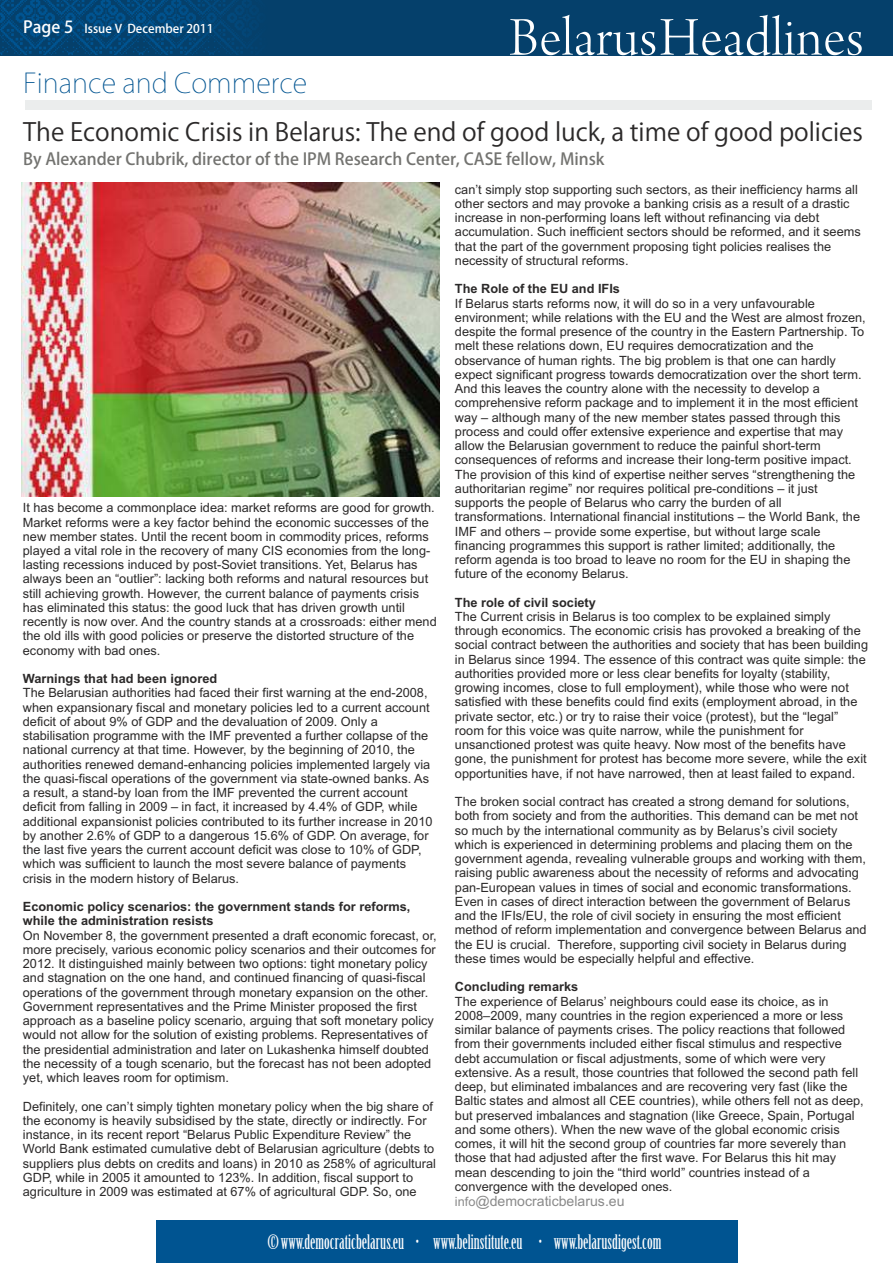
<style>
.page{position:relative;width:893px;height:1263px;background:#fff}
.page>*{position:absolute;margin:0;border:0;box-sizing:border-box;transform-origin:0 0}
.t1{font:57.6px "Arno Pro Light Display";letter-spacing:.015em;color:#fff}
.t2{font:200 27px "Koz Go Pro";color:#005491}
.t3{font:24.75px "Koz Go Pro";color:#2b2929}
.t4{font:19.5px "Birch Std";color:#fff}
.t5{font:500 16.5px "Koz Go Pro";color:#737370}
.t6{font:14.1px "Arial";color:#8a8a8a}
.t7{font:12.75px/14.2px "Arial";color:#2b2929}
.t8{font:700 12.75px/14.2px "Arial";color:#2b2929}
.t9{font:500 12px "Koz Go Pro";color:#fff}
.s1{font-size:16.5px}
.s2{font-size:12.75px}
</style>
<div class="page">
<div style="left:0;top:0;width:893px;height:55px;background:#05406b"></div>
<svg style="left:0;top:0;width:249px;height:55px"></svg>
<div style="left:156px;top:1221px;width:581px;height:42px;background:#005491"></div>
<div style="left:25px;top:100px;width:846px;height:10px;background:#ebeded"></div>
<img style="left:21px;top:182px;width:419px;height:314px">
<p class="t9" style="left:23px;top:22px;width:192px"><span class="s1">Page 5</span> Issue V December 2011</p>
<h2 class="t2" style="left:23px;top:69px;width:286px">Finance and Commerce</h2>
<h1 class="t1" style="left:509px;top:15px;width:356px">BelarusHeadlines</h1>
<h3 class="t3" style="left:23px;top:119px;width:841px">The Economic Crisis in Belarus: The end of good luck, a time of good policies</h3>
<p class="t5" style="left:23px;top:151px;width:583px">By Alexander Chubrik, director of the IPM Research Center, CASE fellow, Minsk</p>
<p class="t7" style="left:23px;top:502px;width:415px">It has become a commonplace idea: market reforms are good for growth.<br>Market reforms were a key factor behind the economic successes of the new member states. Until the recent boom in commodity prices, reforms played a vital role in the recovery of many CIS economies from the long&shy;lasting recessions induced by post-Soviet transitions. Yet, Belarus has always been an “outlier”: lacking both reforms and natural resources but still achieving growth. However, the current balance of payments crisis has eliminated this status: the good luck that has driven growth until recently is now over. And the country stands at a crossroads: either mend the old ills with good policies or preserve the distorted structure of the economy with bad ones.</p>
<p class="t8" style="left:23px;top:673px;width:196px">Warnings that had been ignored</p>
<p class="t7" style="left:23px;top:687px;width:411px">The Belarusian authorities had faced their first warning at the end-2008, when expansionary fiscal and monetary policies led to a current account deficit of about 9% of GDP and the devaluation of 2009. Only a stabilisation programme with the IMF prevented a further collapse of the national currency at that time. However, by the beginning of 2010, the authorities renewed demand-enhancing policies implemented largely via the quasi-fiscal operations of the government via state-owned banks. As a result, a stand-by loan from the IMF prevented the current account deficit from falling in 2009 – in fact, it increased by 4.4% of GDP, while additional expansionist policies contributed to its further increase in 2010 by another 2.6% of GDP to a dangerous 15.6% of GDP. On average, for the last five years the current account deficit was close to 10% of GDP, which was sufficient to launch the most severe balance of payments crisis in the modern history of Belarus.</p>
<p class="t8" style="left:23px;top:901px;width:389px">Economic policy scenarios: the government stands for reforms, while the administration resists</p>
<p class="t7" style="left:23px;top:929px;width:415px">On November 8, the government presented a draft economic forecast, or, more precisely, various economic policy scenarios and their outcomes for 2012. It distinguished mainly between two options: tight monetary policy and stagnation on the one hand, and continued financing of quasi-fiscal operations of the government through monetary expansion on the other.<br>Government representatives and the Prime Minister proposed the first approach as a baseline policy scenario, arguing that soft monetary policy would not allow for the solution of existing problems. Representatives of the presidential administration and later on Lukashenka himself doubted the necessity of a tough scenario, but the forecast has not been adopted yet, which leaves room for optimism.</p>
<p class="t7" style="left:23px;top:1100px;width:415px">Definitely, one can’t simply tighten monetary policy when the big share of the economy is heavily subsidised by the state, directly or indirectly. For instance, in its recent report “Belarus Public Expenditure Review” the World Bank estimated cumulative debt of Belarusian agriculture (debts to suppliers plus debts on credits and loans) in 2010 as 258% of agricultural GDP, while in 2005 it amounted to 123%. In addition, fiscal support to agriculture in 2009 was estimated at 67% of agricultural GDP. So, one</p>
<p class="t7" style="left:455px;top:183px;width:407px">can’t simply stop supporting such sectors, as their inefficiency harms all other sectors and may provoke a banking crisis as a result of a drastic increase in non-performing loans left without refinancing via debt accumulation. Such inefficient sectors should be reformed, and it seems that the part of the government proposing tight policies realises the necessity of structural reforms.</p>
<p class="t8" style="left:455px;top:283px;width:167px">The Role of the EU and IFIs</p>
<p class="t7" style="left:455px;top:297px;width:412px">If Belarus starts reforms now, it will do so in a very unfavourable environment; while relations with the EU and the West are almost frozen, despite the formal presence of the country in the Eastern Partnership. To melt these relations down, EU requires democratization and the observance of human rights. The big problem is that one can hardly expect significant progress towards democratization over the short term.<br>And this leaves the country alone with the necessity to develop a comprehensive reform package and to implement it in the most efficient way – although many of the new member states passed through this process and could offer extensive experience and expertise that may allow the Belarusian government to reduce the painful short-term consequences of reforms and increase their long-term positive impact.<br>The provision of this kind of expertise neither serves “strengthening the authoritarian regime” nor requires political pre-conditions – it just supports the people of Belarus who carry the burden of all transformations. International financial institutions – the World Bank, the IMF and others – provide some expertise, but without large scale financing programmes this support is rather limited; additionally, the reform agenda is too broad to leave no room for the EU in shaping the future of the economy Belarus.</p>
<p class="t8" style="left:455px;top:596px;width:143px">The role of civil society</p>
<p class="t7" style="left:455px;top:610px;width:415px">The Current crisis in Belarus is too complex to be explained simply through economics. The economic crisis has provoked a breaking of the social contract between the authorities and society that has been building in Belarus since 1994. The essence of this contract was quite simple: the authorities provided more or less clear benefits for loyalty (stability, growing incomes, close to full employment), while those who were not satisfied with these benefits could find exits (employment abroad, in the private sector, etc.) or try to raise their voice (protest), but the “legal” room for this voice was quite narrow, while the punishment for unsanctioned protest was quite heavy. Now most of the benefits have gone, the punishment for protest has become more severe, while the exit opportunities have, if not have narrowed, then at least failed to expand.</p>
<p class="t7" style="left:455px;top:796px;width:413px">The broken social contract has created a strong demand for solutions, both from society and from the authorities. This demand can be met not so much by the international community as by Belarus’s civil society which is experienced in determining problems and placing them on the government agenda, revealing vulnerable groups and working with them, raising public awareness about the necessity of reforms and advocating pan-European values in times of social and economic transformations.<br>Even in cases of direct interaction between the government of Belarus and the IFIs/EU, the role of civil society in ensuring the most efficient method of reform implementation and convergence between Belarus and the EU is crucial. Therefore, supporting civil society in Belarus during these times would be especially helpful and effective.</p>
<p class="t8" style="left:455px;top:981px;width:125px">Concluding remarks</p>
<p class="t7" style="left:455px;top:995px;width:410px">The experience of Belarus’ neighbours could ease its choice, as in 2008–2009, many countries in the region experienced a more or less similar balance of payments crises. The policy reactions that followed from their governments included either fiscal stimulus and respective debt accumulation or fiscal adjustments, some of which were very extensive. As a result, those countries that followed the second path fell deep, but eliminated imbalances and are recovering very fast (like the Baltic states and almost all CEE countries), while others fell not as deep, but preserved imbalances and stagnation (like Greece, Spain, Portugal and some others). When the new wave of the global economic crisis comes, it will hit the second group of countries far more severely than those that had adjusted after the first wave. For Belarus this hit may mean descending to join the “third world” countries instead of a convergence with the developed ones.</p>
<p class="t6" style="left:455px;top:1196px;width:171px"><span class="s2">info</span>@democraticbelarus.eu</p>
<h3 class="t4" style="left:268px;top:1234px;width:395px">© www.democraticbelarus.eu • www.belinstitute.eu • www.belarusdigest.com</h3>
</div>
